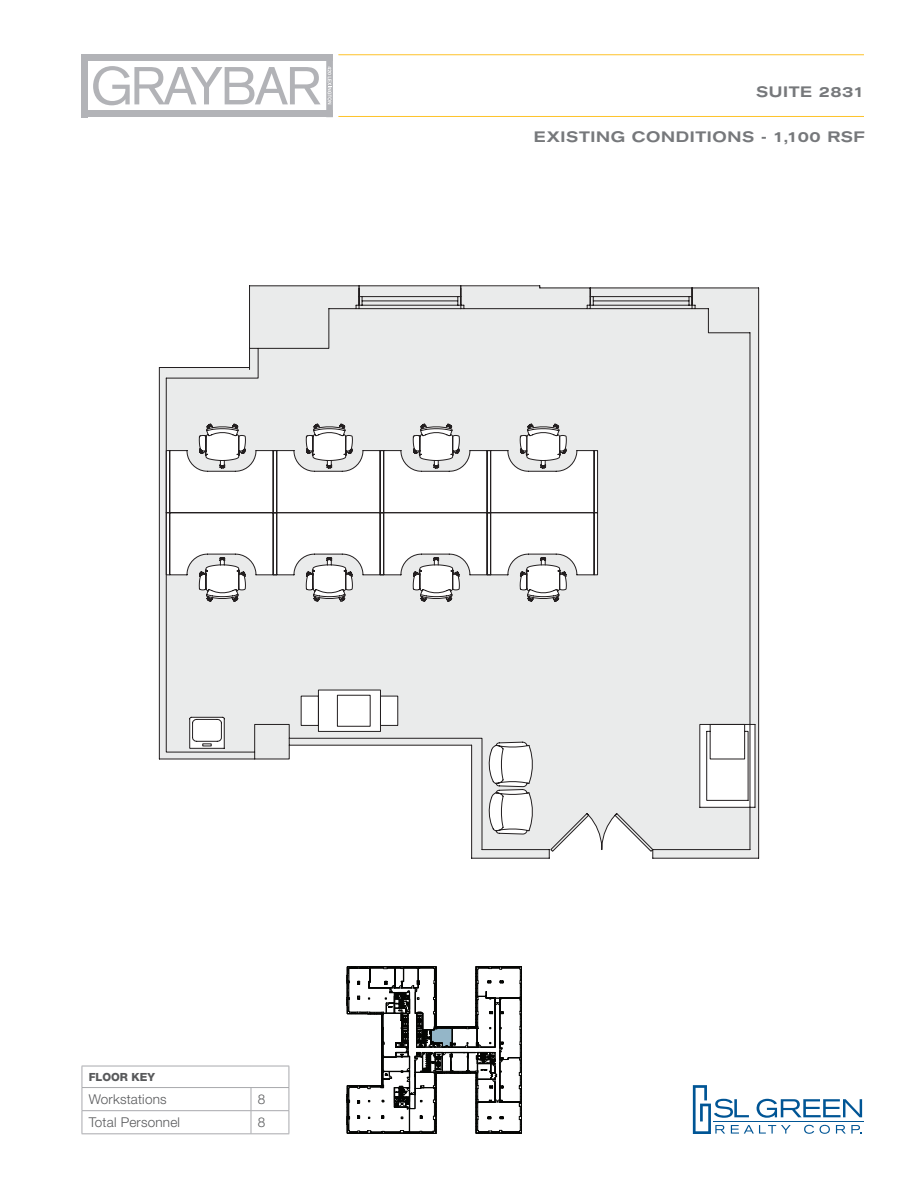
<style>
.page{position:relative;width:918px;height:1188px;background:#fff}
.page>*{position:absolute;margin:0;border:0;box-sizing:border-box;transform-origin:0 0}
.Headers_-_Akz_Med{font:500 expanded 15px "Akzidenz Grotesk BE";letter-spacing:.04em;color:#76787b}
.Contacts{font:300 13.5px "Helvetica Neue LT Std";letter-spacing:.015em;color:#58595b}
.t1{font:800 11.25px "Helvetica Neue LT Std";color:#58595b}
</style>
<div class="page">
<svg style="left:93px;top:66px;width:228px;height:39px"></svg>
<div style="left:81px;top:54px;width:7px;height:63px;background:#b2b3b7"></div>
<div style="left:81px;top:111px;width:252px;height:6px;background:#b2b3b7"></div>
<div style="left:81px;top:54px;width:252px;height:7px;background:#b2b3b7"></div>
<svg style="left:326px;top:61px;width:7px;height:50px"></svg>
<svg style="left:328px;top:66px;width:3px;height:38px"></svg>
<hr style="left:338px;top:54px;width:526px;height:1px;background:#fec32a">
<hr style="left:338px;top:116px;width:526px;height:1px;background:#fec32a">
<svg style="left:693px;top:1085px;width:169px;height:49px"></svg>
<hr style="left:714px;top:1121px;width:150px;height:1px;background:#005595">
<svg style="left:159px;top:285px;width:600px;height:574px"></svg>
<svg style="left:166px;top:412px;width:432px;height:202px"></svg>
<svg style="left:300px;top:512px;width:233px;height:322px"></svg>
<svg style="left:82px;top:1066px;width:208px;height:68px"></svg>
<hr style="left:82px;top:1133px;width:169px;height:1px;background:#a8a9ad">
<hr style="left:251px;top:1133px;width:38px;height:1px;background:#a8a9ad">
<svg style="left:347px;top:967px;width:175px;height:166px"></svg>
<p class="Headers_-_Akz_Med" style="left:756px;top:83px;width:110px">SUITE 2831</p>
<p class="Headers_-_Akz_Med" style="left:534px;top:128px;width:332px">EXISTING CONDITIONS - 1,100 RSF</p>
<p class="t1" style="left:89px;top:1070px;width:68px">FLOOR KEY</p>
<p class="Contacts" style="left:89px;top:1091px;width:79px">Workstations</p>
<p class="Contacts" style="left:258px;top:1091px;width:9px">8</p>
<p class="Contacts" style="left:89px;top:1114px;width:93px">Total Personnel</p>
<p class="Contacts" style="left:258px;top:1114px;width:9px">8</p>
</div>
